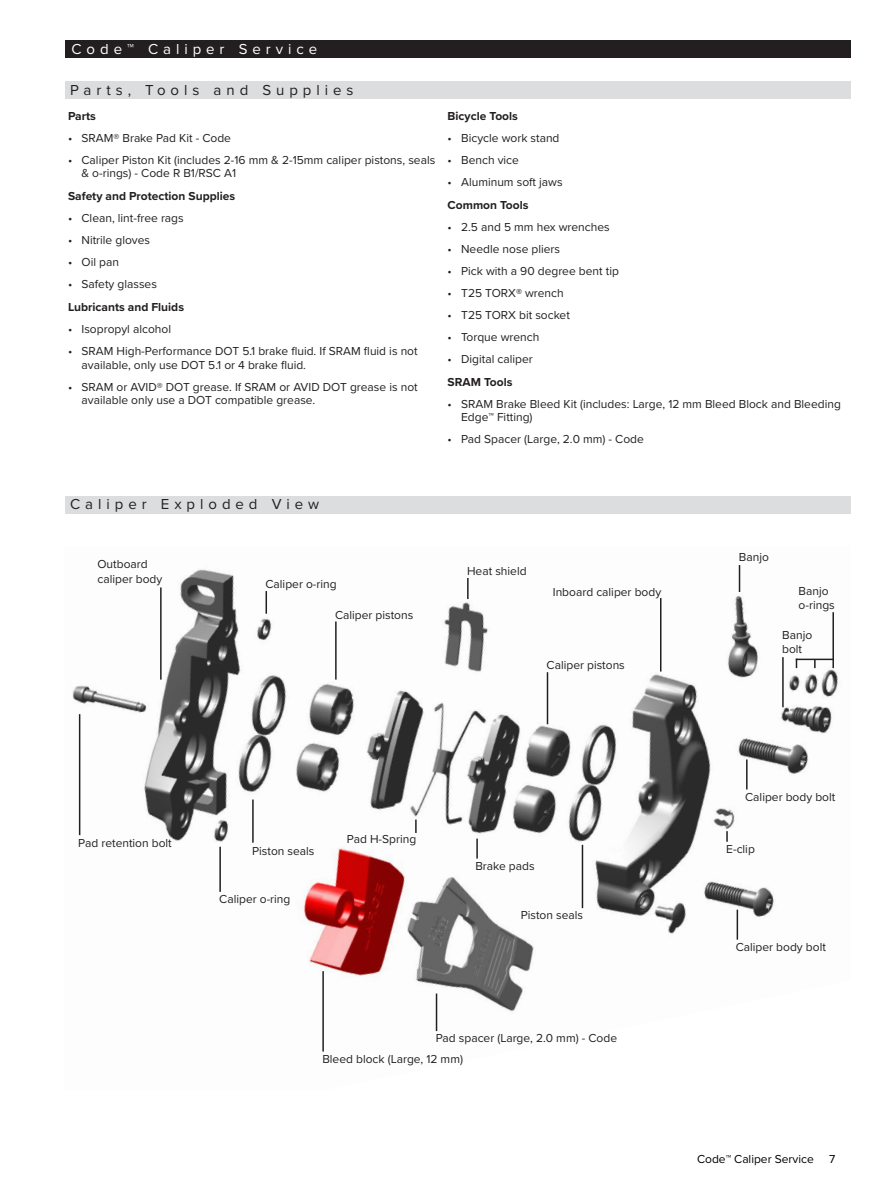
<style>
.page{position:relative;width:891px;height:1188px;background:#fff}
.page>*{position:absolute;margin:0;border:0;box-sizing:border-box;transform-origin:0 0}
.Section_Title_-_Grey__TOC_Level_2{font:15px "Proxima Nova";letter-spacing:.33em;color:#231f20}
.Section_Title_-_Black__TOC_Level_1{font:15px "Proxima Nova";letter-spacing:.33em;color:#fff}
.Normal_Text{font:12px/13.5px "Proxima Nova";color:#231f20}
.Normal_Text_-_Bold{font:700 12px "Proxima Nova";color:#231f20}
.t1{font:12px "Proxima Nova";color:#000}
.s1{font-weight:900}
.s2{font-weight:700}
</style>
<div class="page">
<div style="left:65px;top:40px;width:785px;height:18px;background:#231f20"></div>
<div style="left:65px;top:82px;width:785px;height:17px;background:#dcdddf"></div>
<div style="left:65px;top:496px;width:785px;height:17px;background:#dcdddf"></div>
<img style="left:72px;top:565px;width:766px;height:467px">
<hr style="left:79px;top:714px;width:1px;height:121px;background:#231f20">
<hr style="left:737px;top:910px;width:1px;height:30px;background:#231f20">
<hr style="left:160px;top:587px;width:2px;height:93px;background:#231f20">
<hr style="left:219px;top:847px;width:2px;height:45px;background:#231f20">
<hr style="left:252px;top:800px;width:2px;height:43px;background:#231f20">
<hr style="left:335px;top:621px;width:2px;height:59px;background:#231f20">
<svg style="left:415px;top:820px;width:2px;height:13px"></svg>
<hr style="left:476px;top:839px;width:2px;height:20px;background:#231f20">
<hr style="left:467px;top:578px;width:2px;height:21px;background:#231f20">
<hr style="left:547px;top:672px;width:1px;height:52px;background:#231f20">
<hr style="left:582px;top:845px;width:1px;height:63px;background:#231f20">
<hr style="left:782px;top:657px;width:2px;height:50px;background:#231f20">
<svg style="left:726px;top:831px;width:2px;height:11px"></svg>
<hr style="left:746px;top:759px;width:2px;height:31px;background:#231f20">
<svg style="left:266px;top:591px;width:1px;height:23px"></svg>
<hr style="left:660px;top:598px;width:2px;height:74px;background:#231f20">
<svg style="left:739px;top:565px;width:1px;height:27px"></svg>
<hr style="left:832px;top:612px;width:2px;height:56px;background:#231f20">
<hr style="left:796px;top:659px;width:38px;height:1px;background:#231f20">
<svg style="left:814px;top:660px;width:2px;height:8px"></svg>
<hr style="left:322px;top:971px;width:2px;height:81px;background:#231f20">
<hr style="left:436px;top:994px;width:1px;height:37px;background:#231f20">
<p class="Section_Title_-_Black__TOC_Level_1" style="left:72px;top:38px;width:247px">Code<span class="s1">™</span> Caliper Service</p>
<p class="Section_Title_-_Grey__TOC_Level_2" style="left:70px;top:79px;width:285px">Parts, Tools and Supplies</p>
<p class="Normal_Text_-_Bold" style="left:68px;top:107px;width:29px">Parts</p>
<p class="Normal_Text" style="left:68px;top:131px;width:165px">• SRAM® Brake Pad Kit - Code</p>
<p class="Normal_Text" style="left:82px;top:153px;width:355px;text-indent:-14px">• Caliper Piston Kit (includes 2-16 mm &amp; 2-15mm caliper pistons, seals &amp; o-rings) - Code R B1/RSC A1</p>
<p class="Normal_Text_-_Bold" style="left:68px;top:187px;width:169px">Safety and Protection Supplies</p>
<p class="Normal_Text" style="left:68px;top:211px;width:117px">• Clean, lint-free rags</p>
<p class="Normal_Text" style="left:68px;top:233px;width:84px">• Nitrile gloves</p>
<p class="Normal_Text" style="left:68px;top:255px;width:52px">• Oil pan</p>
<p class="Normal_Text" style="left:68px;top:277px;width:90px">• Safety glasses</p>
<p class="Normal_Text_-_Bold" style="left:68px;top:298px;width:118px">Lubricants and Fluids</p>
<p class="Normal_Text" style="left:68px;top:322px;width:105px">• Isopropyl alcohol</p>
<p class="Normal_Text" style="left:82px;top:344px;width:338px;text-indent:-14px">• SRAM High-Performance DOT 5.1 brake fluid. If SRAM fluid is not available, only use DOT 5.1 or 4 brake fluid.</p>
<p class="Normal_Text" style="left:82px;top:379px;width:338px;text-indent:-14px">• SRAM or AVID® DOT grease. If SRAM or AVID DOT grease is not available only use a DOT compatible grease.</p>
<p class="Normal_Text_-_Bold" style="left:448px;top:107px;width:72px">Bicycle Tools</p>
<p class="Normal_Text" style="left:448px;top:131px;width:113px">• Bicycle work stand</p>
<p class="Normal_Text" style="left:448px;top:153px;width:73px">• Bench vice</p>
<p class="Normal_Text" style="left:448px;top:175px;width:116px">• Aluminum soft jaws</p>
<p class="Normal_Text_-_Bold" style="left:448px;top:196px;width:82px">Common Tools</p>
<p class="Normal_Text" style="left:448px;top:219px;width:164px">• 2.5 and 5 mm hex wrenches</p>
<p class="Normal_Text" style="left:448px;top:241px;width:114px">• Needle nose pliers</p>
<p class="Normal_Text" style="left:448px;top:263px;width:173px">• Pick with a 90 degree bent tip</p>
<p class="Normal_Text" style="left:448px;top:285px;width:118px">• T25 TORX<span class="s2">®</span> wrench</p>
<p class="Normal_Text" style="left:448px;top:307px;width:124px">• T25 TORX bit socket</p>
<p class="Normal_Text" style="left:448px;top:329px;width:93px">• Torque wrench</p>
<p class="Normal_Text" style="left:448px;top:351px;width:87px">• Digital caliper</p>
<p class="Normal_Text_-_Bold" style="left:448px;top:373px;width:66px">SRAM Tools</p>
<p class="Normal_Text" style="left:461px;top:396px;width:381px;text-indent:-14px">• SRAM Brake Bleed Kit (includes: Large, 12 mm Bleed Block and Bleeding<br>Edge™ Fitting)</p>
<p class="Normal_Text" style="left:448px;top:432px;width:198px">• Pad Spacer (Large, 2.0 mm) - Code</p>
<p class="Section_Title_-_Grey__TOC_Level_2" style="left:70px;top:493px;width:251px">Caliper Exploded View</p>
<p class="Normal_Text" style="left:97px;top:556px;width:66px;line-height:14.4px">Outboard caliper body</p>
<p class="Normal_Text" style="left:266px;top:577px;width:73px">Caliper o-ring</p>
<p class="Normal_Text" style="left:335px;top:607px;width:80px">Caliper pistons</p>
<p class="Normal_Text" style="left:467px;top:563px;width:61px">Heat shield</p>
<p class="Normal_Text" style="left:553px;top:584px;width:110px">Inboard caliper body</p>
<p class="Normal_Text" style="left:547px;top:658px;width:80px">Caliper pistons</p>
<p class="Normal_Text" style="left:739px;top:549px;width:32px">Banjo</p>
<p class="Normal_Text" style="left:799px;top:583px;width:38px;line-height:14.4px">Banjo o-rings</p>
<p class="Normal_Text" style="left:782px;top:627px;width:32px;line-height:14.4px">Banjo bolt</p>
<p class="Normal_Text" style="left:78px;top:836px;width:95px">Pad retention bolt</p>
<p class="Normal_Text" style="left:252px;top:844px;width:64px">Piston seals</p>
<p class="Normal_Text" style="left:219px;top:892px;width:73px">Caliper o-ring</p>
<p class="Normal_Text" style="left:347px;top:832px;width:71px">Pad H-Spring</p>
<p class="Normal_Text" style="left:475px;top:858px;width:61px">Brake pads</p>
<p class="Normal_Text" style="left:521px;top:908px;width:64px">Piston seals</p>
<p class="Normal_Text" style="left:745px;top:790px;width:92px">Caliper body bolt</p>
<p class="Normal_Text" style="left:726px;top:842px;width:30px">E-clip</p>
<p class="Normal_Text" style="left:736px;top:940px;width:92px">Caliper body bolt</p>
<p class="Normal_Text" style="left:436px;top:1031px;width:183px">Pad spacer (Large, 2.0 mm) - Code</p>
<p class="Normal_Text" style="left:322px;top:1051px;width:142px">Bleed block (Large, 12 mm)</p>
<p class="t1" style="left:697px;top:1150px;width:118px">Code™ Caliper Service</p>
<p class="t1" style="left:829px;top:1150px;width:8px">7</p>
</div>
